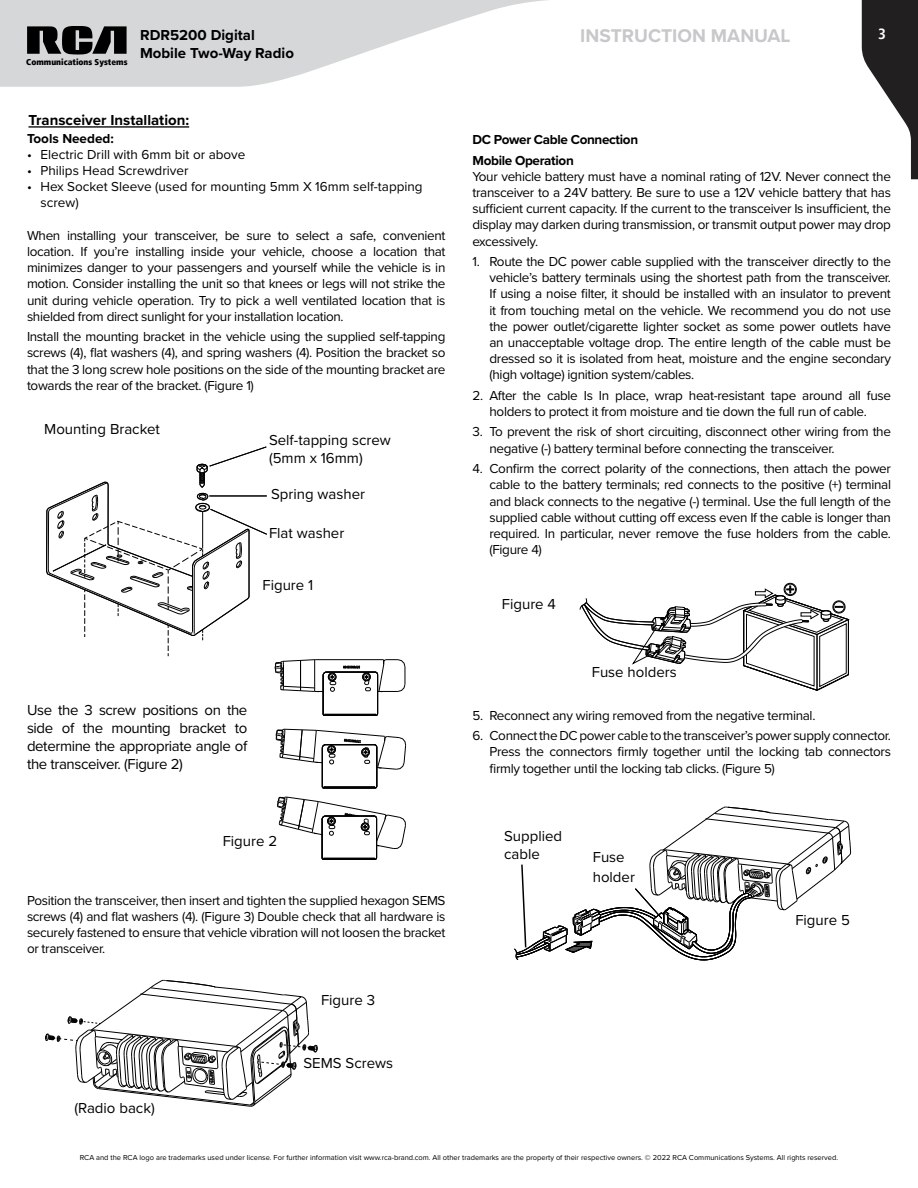
<style>
.page{position:relative;width:918px;height:1188px;background:#fff}
.page>*{position:absolute;margin:0;border:0;box-sizing:border-box;transform-origin:0 0}
.t1{font:700 19.05px "Proxima Nova";color:#c7c8ca}
.t2{font:15px/18px "Proxima Nova";color:#000}
.t3{font:700 15px/18px "Proxima Nova";color:#000}
.t4{font:700 condensed 15px "Frutiger LT";color:#fff}
.t5{font:13.5px/16.2px "Proxima Nova";letter-spacing:-.025em;color:#000;text-align:justify}
.t6{font:13.5px/16.2px "Proxima Nova";color:#000}
.t7{font:700 13.5px/20.4px "Proxima Nova";letter-spacing:-.025em;color:#000}
.t8{font:700 13.5px "Proxima Nova";color:#000}
.t9{font:900 condensed 8.55px "Frutiger LT";color:#000}
.t10{font:7.5px "Proxima Nova";color:#000}
</style>
<div class="page">
<svg style="left:862px;top:0;width:56px;height:179px"></svg>
<svg style="left:0;top:0;width:547px;height:87px;fill:#d5d7d8"></svg>
<svg style="left:27px;top:26px;width:100px;height:29px;background:#3d3d3d"></svg>
<hr style="left:28px;top:126px;width:161px;height:2px;background:#000">
<svg style="left:46px;top:446px;width:221px;height:210px"></svg>
<hr style="left:202px;top:511px;width:1px;height:38px;background:#000">
<svg style="left:275px;top:659px;width:131px;height:57px"></svg>
<svg style="left:276px;top:728px;width:130px;height:61px"></svg>
<svg style="left:277px;top:796px;width:129px;height:64px"></svg>
<svg style="left:45px;top:980px;width:273px;height:127px"></svg>
<svg style="left:580px;top:583px;width:270px;height:108px"></svg>
<svg style="left:514px;top:806px;width:337px;height:155px"></svg>
<p class="t9" style="left:26px;top:57px;width:103px">Communications Systems</p>
<p class="t3" style="left:140px;top:26px;width:155px">RDR5200 Digital<br>Mobile Two-Way Radio</p>
<h1 class="t1" style="left:580px;top:21px;width:212px">INSTRUCTION MANUAL</h1>
<p class="t4" style="left:878px;top:25px;width:9px">3</p>
<p class="t3" style="left:28px;top:110px;width:162px">Transceiver Installation:</p>
<p class="t8" style="left:27px;top:128px;width:88px">Tools Needed:</p>
<p class="t6" style="left:27px;top:146px;width:220px">• Electric Drill with 6mm bit or above</p>
<p class="t6" style="left:27px;top:162px;width:163px">• Philips Head Screwdriver</p>
<p class="t6" style="left:40px;top:178px;width:384px;text-indent:-14px">• Hex Socket Sleeve (used for mounting 5mm X 16mm self-tapping screw)</p>
<p class="t5" style="left:27px;top:227px;width:420px">When installing your transceiver, be sure to select a safe, convenient location. If you’re installing inside your vehicle, choose a location that minimizes danger to your passengers and yourself while the vehicle is in motion. Consider installing the unit so that knees or legs will not strike the unit during vehicle operation. Try to pick a well ventilated location that is shielded from direct sunlight for your installation location.</p>
<p class="t5" style="left:27px;top:328px;width:420px">Install the mounting bracket in the vehicle using the supplied self-tapping screws (4), flat washers (4), and spring washers (4). Position the bracket so that the 3 long screw hole positions on the side of the mounting bracket are towards the rear of the bracket. (Figure 1)</p>
<p class="t2" style="left:44px;top:419px;width:117px">Mounting Bracket</p>
<p class="t2" style="left:269px;top:429px;width:123px;line-height:18.9px">Self-tapping screw (5mm x 16mm)</p>
<p class="t2" style="left:271px;top:484px;width:96px">Spring washer</p>
<p class="t2" style="left:269px;top:523px;width:77px">Flat washer</p>
<p class="t2" style="left:262px;top:576px;width:52px">Figure 1</p>
<p class="t2" style="left:27px;top:701px;width:222px;text-align:justify">Use the 3 screw positions on the side of the mounting bracket to determine the appropriate angle of the transceiver. (Figure 2)</p>
<p class="t2" style="left:223px;top:831px;width:56px">Figure 2</p>
<p class="t5" style="left:27px;top:892px;width:420px">Position the transceiver, then insert and tighten the supplied hexagon SEMS screws (4) and flat washers (4). (Figure 3) Double check that all hardware is securely fastened to ensure that vehicle vibration will not loosen the bracket or transceiver.</p>
<p class="t2" style="left:321px;top:990px;width:56px">Figure 3</p>
<p class="t2" style="left:75px;top:1098px;width:82px">(Radio back)</p>
<p class="t2" style="left:303px;top:1054px;width:91px">SEMS Screws</p>
<p class="t7" style="left:472px;top:129px;width:167px">DC Power Cable Connection<br>Mobile Operation</p>
<p class="t5" style="left:472px;top:168px;width:420px">Your vehicle battery must have a nominal rating of 12V. Never connect the transceiver to a 24V battery. Be sure to use a 12V vehicle battery that has sufficient current capacity. If the current to the transceiver Is insufficient, the display may darken during transmission, or transmit output power may drop excessively.</p>
<p class="t5" style="left:490px;top:253px;width:403px;text-indent:-17px">1. Route the DC power cable supplied with the transceiver directly to the vehicle’s battery terminals using the shortest path from the transceiver.<br>If using a noise filter, it should be installed with an insulator to prevent it from touching metal on the vehicle. We recommend you do not use the power outlet/cigarette lighter socket as some power outlets have an unacceptable voltage drop. The entire length of the cable must be dressed so it is isolated from heat, moisture and the engine secondary (high voltage) ignition system/cables.</p>
<p class="t5" style="left:472px;top:387px;width:420px;text-align:center">2. After the cable Is In place, wrap heat-resistant tape around all fuse holders to protect it from moisture and tie down the full run of cable.</p>
<p class="t5" style="left:490px;top:423px;width:403px;text-indent:-17px">3. To prevent the risk of short circuiting, disconnect other wiring from the negative (-) battery terminal before connecting the transceiver.</p>
<p class="t5" style="left:490px;top:460px;width:403px;text-indent:-17px">4. Confirm the correct polarity of the connections, then attach the power cable to the battery terminals; red connects to the positive (+) terminal and black connects to the negative (-) terminal. Use the full length of the supplied cable without cutting off excess even If the cable is longer than required. In particular, never remove the fuse holders from the cable. (Figure 4)</p>
<p class="t2" style="left:502px;top:594px;width:56px">Figure 4</p>
<p class="t2" style="left:592px;top:663px;width:87px">Fuse holders</p>
<p class="t5" style="left:472px;top:707px;width:344px">5. Reconnect any wiring removed from the negative terminal.</p>
<p class="t5" style="left:490px;top:727px;width:403px;text-indent:-17px">6. Connect the DC power cable to the transceiver’s power supply connector.<br>Press the connectors firmly together until the locking tab connectors firmly together until the locking tab clicks. (Figure 5)</p>
<p class="t2" style="left:504px;top:826px;width:60px">Supplied cable</p>
<p class="t2" style="left:593px;top:846px;width:44px;line-height:20px">Fuse holder</p>
<p class="t2" style="left:795px;top:910px;width:56px">Figure 5</p>
<p class="t10" style="left:80px;top:1152px;width:760px">RCA and the RCA logo are trademarks used under license. For further information visit www.rca-brand.com. All other trademarks are the property of their respective owners. © 2022 RCA Communications Systems. All rights reserved.</p>
</div>
